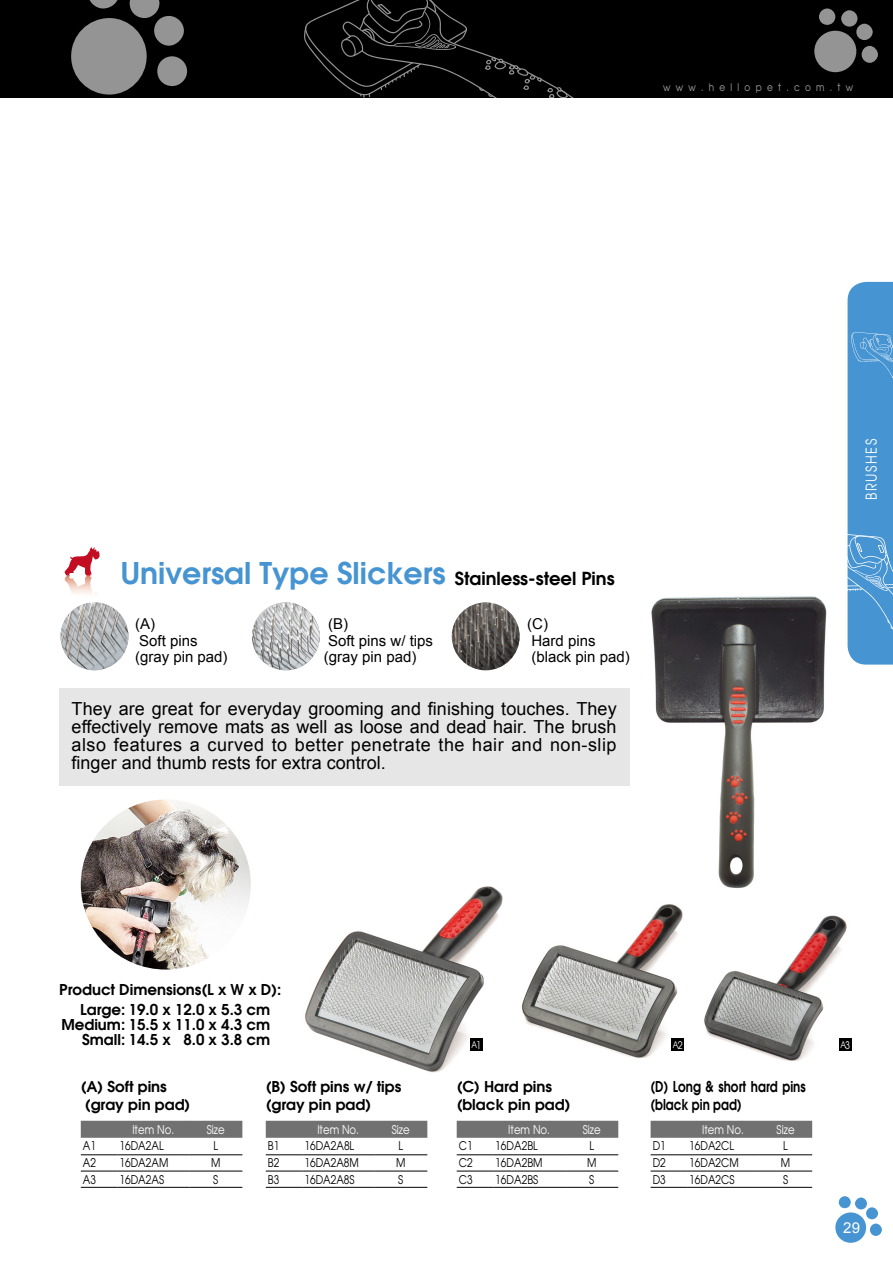
<style>
.page{position:relative;width:893px;height:1263px;background:#fff}
.page>*{position:absolute;margin:0;border:0;box-sizing:border-box;transform-origin:0 0}
.t1{font:600 30px "Avant Garde";color:#4694d1}
.t2{font:18px/18px "Arial";color:#000;text-align:justify}
.t3{font:600 18px "Avant Garde";color:#000}
.t4{font:600 15px/18px "Avant Garde";color:#000}
.t5{font:15px/16.5px "Arial";color:#000}
.t6{font:600 15px/18px "Avant Garde";color:#000;scale:.8 1}
.t7{font:100 15px "Avant Garde";letter-spacing:.1em;color:#fff}
.t8{font:15px "Arial";color:#fff}
.t9{font:100 12px "Avant Garde";color:#000}
.t10{font:100 12px "Avant Garde";color:#fff}
.t11{font:100 10.5px "Avant Garde";letter-spacing:.5em;color:#9fa0a0}
.t12{font:100 9px "Avant Garde";color:#fff}
.s1{font-size:10.5px}
</style>
<div class="page">
<div style="left:835px;top:1212px;width:31px;height:31px;background:#4694d1;border-radius:50%"></div>
<div style="left:870px;top:1223px;width:12px;height:13px;background:#4694d1;border-radius:50%"></div>
<div style="left:866px;top:1207px;width:12px;height:12px;background:#4694d1;border-radius:50%"></div>
<div style="left:855px;top:1197px;width:12px;height:12px;background:#4694d1;border-radius:50%"></div>
<div style="left:839px;top:1196px;width:12px;height:12px;background:#4694d1;border-radius:50%"></div>
<div style="left:0;top:0;width:893px;height:98px;background:#000"></div>
<svg style="left:304px;top:0;width:270px;height:98px"></svg>
<div style="left:71px;top:18px;width:76px;height:77px;background:#949495;border-radius:50%"></div>
<svg style="left:89px;top:0;width:29px;height:8px"></svg>
<svg style="left:130px;top:0;width:29px;height:18px"></svg>
<div style="left:154px;top:16px;width:30px;height:30px;background:#949495;border-radius:50%"></div>
<div style="left:157px;top:56px;width:30px;height:30px;background:#949495;border-radius:50%"></div>
<svg style="left:814px;top:9px;width:64px;height:63px"></svg>
<svg style="left:847px;top:282px;width:46px;height:383px;background:#529bd4"></svg>
<img style="left:305px;top:886px;width:542px;height:187px">
<div style="left:470px;top:1038px;width:12px;height:13px;background:#000"></div>
<div style="left:672px;top:1038px;width:12px;height:13px;background:#000"></div>
<div style="left:839px;top:1038px;width:12px;height:13px;background:#000"></div>
<img style="left:81px;top:799px;width:170px;height:170px;border-radius:85px">
<div style="left:81px;top:1121px;width:161px;height:17px;background:#727171"></div>
<hr style="left:81px;top:1171px;width:36px;height:1px;background:#000">
<hr style="left:117px;top:1171px;width:72px;height:1px;background:#000">
<hr style="left:189px;top:1171px;width:53px;height:1px;background:#000">
<hr style="left:81px;top:1187px;width:36px;height:1px;background:#000">
<hr style="left:117px;top:1187px;width:72px;height:1px;background:#000">
<hr style="left:189px;top:1187px;width:53px;height:1px;background:#000">
<hr style="left:81px;top:1154px;width:36px;height:1px;background:#000">
<hr style="left:117px;top:1154px;width:72px;height:1px;background:#000">
<hr style="left:189px;top:1154px;width:53px;height:1px;background:#000">
<div style="left:266px;top:1121px;width:161px;height:17px;background:#727171"></div>
<hr style="left:266px;top:1171px;width:36px;height:1px;background:#000">
<hr style="left:302px;top:1171px;width:72px;height:1px;background:#000">
<hr style="left:374px;top:1171px;width:53px;height:1px;background:#000">
<hr style="left:266px;top:1187px;width:36px;height:1px;background:#000">
<hr style="left:302px;top:1187px;width:72px;height:1px;background:#000">
<hr style="left:374px;top:1187px;width:53px;height:1px;background:#000">
<hr style="left:266px;top:1154px;width:36px;height:1px;background:#000">
<hr style="left:302px;top:1154px;width:72px;height:1px;background:#000">
<hr style="left:374px;top:1154px;width:53px;height:1px;background:#000">
<div style="left:651px;top:1121px;width:161px;height:17px;background:#727171"></div>
<hr style="left:651px;top:1171px;width:36px;height:1px;background:#000">
<hr style="left:687px;top:1171px;width:72px;height:1px;background:#000">
<hr style="left:759px;top:1171px;width:53px;height:1px;background:#000">
<hr style="left:651px;top:1187px;width:36px;height:1px;background:#000">
<hr style="left:687px;top:1187px;width:72px;height:1px;background:#000">
<hr style="left:759px;top:1187px;width:53px;height:1px;background:#000">
<hr style="left:651px;top:1154px;width:36px;height:1px;background:#000">
<hr style="left:687px;top:1154px;width:72px;height:1px;background:#000">
<hr style="left:759px;top:1154px;width:53px;height:1px;background:#000">
<div style="left:457px;top:1121px;width:161px;height:17px;background:#727171"></div>
<hr style="left:457px;top:1171px;width:36px;height:1px;background:#000">
<hr style="left:493px;top:1171px;width:72px;height:1px;background:#000">
<hr style="left:565px;top:1171px;width:53px;height:1px;background:#000">
<hr style="left:457px;top:1187px;width:36px;height:1px;background:#000">
<hr style="left:493px;top:1187px;width:72px;height:1px;background:#000">
<hr style="left:565px;top:1187px;width:53px;height:1px;background:#000">
<hr style="left:457px;top:1154px;width:36px;height:1px;background:#000">
<hr style="left:493px;top:1154px;width:72px;height:1px;background:#000">
<hr style="left:565px;top:1154px;width:53px;height:1px;background:#000">
<img style="left:452px;top:602px;width:68px;height:68px;border-radius:34px">
<img style="left:252px;top:602px;width:68px;height:68px;border-radius:34px">
<img style="left:61px;top:602px;width:67px;height:68px;border-radius:34px">
<svg style="left:64px;top:547px;width:36px;height:29px"></svg>
<img style="left:64px;top:576px;width:35px;height:28px">
<div style="left:59px;top:688px;width:570px;height:98px;background:#e6e6e6"></div>
<img style="left:643px;top:596px;width:196px;height:298px">
<p class="t11" style="left:663px;top:81px;width:192px">www.hellopet.com.tw</p>
<h1 class="t1" style="left:121px;top:552px;width:326px">Universal Type Slickers</h1>
<p class="t3" style="left:455px;top:567px;width:161px">Stainless-steel Pins</p>
<p class="t5" style="left:135px;top:616px;width:94px">(A)<br>Soft pins (gray pin pad)</p>
<p class="t5" style="left:324px;top:616px;width:111px">(B)<br>Soft pins w/ tips (gray pin pad)</p>
<p class="t5" style="left:527px;top:616px;width:104px">(C)<br>Hard pins (black pin pad)</p>
<p class="t2" style="left:72px;top:700px;width:546px">They are great for everyday grooming and finishing touches. They effectively remove mats as well as loose and dead hair. The brush also features a curved to better penetrate the hair and non-slip finger and thumb rests for extra control.</p>
<p class="t7" style="left:862px;top:500px;width:62px;rotate:-90deg">BRUSHES</p>
<p class="t4" style="left:80px;top:980px;width:203px;line-height:19.6px;text-indent:-21px">Product Dimensions(L x W x D):<br>Large: 19.0 x 12.0 x 5.3 cm</p>
<p class="t4" style="left:61px;top:1017px;width:210px;line-height:15px;text-align:right">Medium: 15.5 x 11.0 x 4.3 cm<br>Small: 14.5 x 8.0 x 3.8 cm</p>
<p class="t12" style="left:471px;top:1039px;width:11px">A<span class="s1">1</span></p>
<p class="t12" style="left:673px;top:1039px;width:11px">A<span class="s1">2</span></p>
<p class="t12" style="left:840px;top:1039px;width:11px">A<span class="s1">3</span></p>
<p class="t4" style="left:81px;top:1077px;width:111px">(A) Soft pins (gray pin pad)</p>
<p class="t4" style="left:266px;top:1077px;width:137px">(B) Soft pins w/ tips (gray pin pad)</p>
<p class="t6" style="left:651px;top:1077px;width:196px">(D) Long &amp; short hard pins (black pin pad)</p>
<p class="t4" style="left:457px;top:1077px;width:115px">(C) Hard pins (black pin pad)</p>
<p class="t10" style="left:132px;top:1122px;width:43px">Item No.</p>
<p class="t10" style="left:207px;top:1122px;width:20px">Size</p>
<p class="t9" style="left:83px;top:1138px;width:15px">A1</p>
<p class="t9" style="left:119px;top:1138px;width:46px">16DA2AL</p>
<p class="t9" style="left:213px;top:1138px;width:6px">L</p>
<p class="t9" style="left:83px;top:1155px;width:15px">A2</p>
<p class="t9" style="left:119px;top:1155px;width:50px">16DA2AM</p>
<p class="t9" style="left:211px;top:1155px;width:11px">M</p>
<p class="t9" style="left:83px;top:1172px;width:15px">A3</p>
<p class="t9" style="left:119px;top:1172px;width:46px">16DA2AS</p>
<p class="t9" style="left:213px;top:1172px;width:7px">S</p>
<p class="t10" style="left:317px;top:1122px;width:43px">Item No.</p>
<p class="t10" style="left:392px;top:1122px;width:20px">Size</p>
<p class="t9" style="left:268px;top:1138px;width:13px">B1</p>
<p class="t9" style="left:304px;top:1138px;width:51px">16DA2A8L</p>
<p class="t9" style="left:398px;top:1138px;width:6px">L</p>
<p class="t9" style="left:268px;top:1155px;width:13px">B2</p>
<p class="t9" style="left:304px;top:1155px;width:56px">16DA2A8M</p>
<p class="t9" style="left:396px;top:1155px;width:11px">M</p>
<p class="t9" style="left:268px;top:1172px;width:13px">B3</p>
<p class="t9" style="left:304px;top:1172px;width:52px">16DA2A8S</p>
<p class="t9" style="left:398px;top:1172px;width:7px">S</p>
<p class="t10" style="left:508px;top:1122px;width:43px">Item No.</p>
<p class="t10" style="left:583px;top:1122px;width:20px">Size</p>
<p class="t9" style="left:459px;top:1138px;width:15px">C1</p>
<p class="t9" style="left:495px;top:1138px;width:44px">16DA2BL</p>
<p class="t9" style="left:589px;top:1138px;width:6px">L</p>
<p class="t9" style="left:459px;top:1155px;width:15px">C2</p>
<p class="t9" style="left:495px;top:1155px;width:49px">16DA2BM</p>
<p class="t9" style="left:587px;top:1155px;width:11px">M</p>
<p class="t9" style="left:459px;top:1172px;width:15px">C3</p>
<p class="t9" style="left:495px;top:1172px;width:44px">16DA2BS</p>
<p class="t9" style="left:589px;top:1172px;width:7px">S</p>
<p class="t10" style="left:702px;top:1122px;width:43px">Item No.</p>
<p class="t10" style="left:777px;top:1122px;width:20px">Size</p>
<p class="t9" style="left:653px;top:1138px;width:15px">D1</p>
<p class="t9" style="left:689px;top:1138px;width:47px">16DA2CL</p>
<p class="t9" style="left:783px;top:1138px;width:6px">L</p>
<p class="t9" style="left:653px;top:1155px;width:15px">D2</p>
<p class="t9" style="left:689px;top:1155px;width:51px">16DA2CM</p>
<p class="t9" style="left:781px;top:1155px;width:11px">M</p>
<p class="t9" style="left:653px;top:1172px;width:15px">D3</p>
<p class="t9" style="left:689px;top:1172px;width:47px">16DA2CS</p>
<p class="t9" style="left:783px;top:1172px;width:7px">S</p>
<p class="t8" style="left:843px;top:1217px;width:18px">29</p>
</div>
